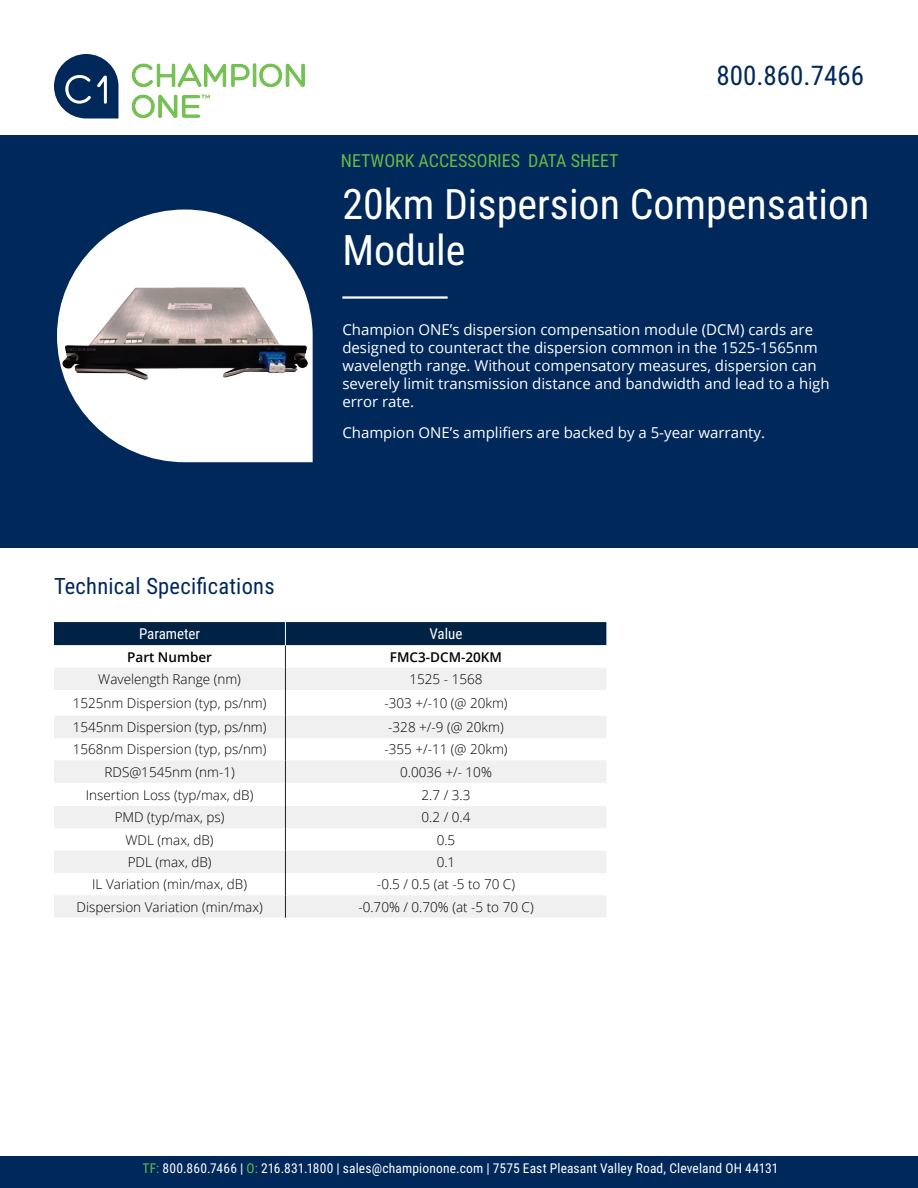
<style>
.page{position:relative;width:918px;height:1188px;background:#fff}
.page>*{position:absolute;margin:0;border:0;box-sizing:border-box;transform-origin:0 0}
.t1{font:42px/46.5px "Roboto Condensed";color:#fff}
.t2{font:27px "Roboto Condensed";color:#00285b}
.t3{font:22.5px "Roboto Condensed";letter-spacing:.01em;color:#00285b}
.t4{font:18px "Roboto Condensed";color:#65bc46}
.Intro_Challenge_Text{font:15px/18px "Open Sans";color:#fff}
.t5{font:15px "Roboto Condensed";color:#fff}
.t6{font:300 13.5px "Open Sans";color:#000}
.t7{font:13.5px "Roboto Condensed";letter-spacing:.01em;color:#fff}
.t8{font:600 13.5px "Open Sans";color:#000}
.s1{color:#65bc46}
</style>
<div class="page">
<svg style="left:132px;top:63px;width:173px;height:24px"></svg>
<svg style="left:132px;top:94px;width:78px;height:24px"></svg>
<svg style="left:54px;top:54px;width:65px;height:65px"></svg>
<div style="left:0;top:135px;width:918px;height:413px;background:#00285b"></div>
<hr style="left:342px;top:296px;width:106px;height:3px;background:#fff">
<div style="left:0;top:1157px;width:918px;height:31px;background:#00285b"></div>
<svg style="left:69px;top:210px;width:244px;height:252px;fill:#fff"></svg>
<svg style="left:54px;top:622px;width:552px;height:296px"></svg>
<img style="left:57px;top:282px;width:254px;height:108px">
<p class="t4" style="left:341px;top:148px;width:279px">NETWORK ACCESSORIES DATA SHEET</p>
<h2 class="t2" style="left:717px;top:56px;width:149px">800.860.7466</h2>
<p class="t1" style="left:342px;top:179px;width:529px">20km Dispersion Compensation<br>Module</p>
<p class="Intro_Challenge_Text" style="left:342px;top:320px;width:489px">Champion ONE’s dispersion compensation module (DCM) cards are designed to counteract the dispersion common in the 1525-1565nm wavelength range. Without compensatory measures, dispersion can severely limit transmission distance and bandwidth and lead to a high error rate.</p>
<p class="Intro_Challenge_Text" style="left:342px;top:423px;width:424px">Champion ONE’s amplifiers are backed by a 5-year warranty.</p>
<p class="t3" style="left:54px;top:570px;width:222px">Technical Specifications</p>
<p class="t5" style="left:139px;top:623px;width:63px">Parameter</p>
<p class="t5" style="left:430px;top:623px;width:34px">Value</p>
<p class="t8" style="left:127px;top:647px;width:86px">Part Number</p>
<p class="t8" style="left:390px;top:647px;width:114px">FMC3-DCM-20KM</p>
<p class="t6" style="left:98px;top:670px;width:144px">Wavelength Range (nm)</p>
<p class="t6" style="left:410px;top:670px;width:75px">1525 - 1568</p>
<p class="t6" style="left:73px;top:694px;width:195px">1525nm Dispersion (typ, ps/nm)</p>
<p class="t6" style="left:384px;top:694px;width:125px">-303 +/-10 (@ 20km)</p>
<p class="t6" style="left:73px;top:718px;width:195px">1545nm Dispersion (typ, ps/nm)</p>
<p class="t6" style="left:388px;top:718px;width:117px">-328 +/-9 (@ 20km)</p>
<p class="t6" style="left:73px;top:740px;width:195px">1568nm Dispersion (typ, ps/nm)</p>
<p class="t6" style="left:384px;top:740px;width:125px">-355 +/-11 (@ 20km)</p>
<p class="t6" style="left:104px;top:763px;width:132px">RDS@1545nm (nm-1)</p>
<p class="t6" style="left:400px;top:763px;width:93px">0.0036 +/- 10%</p>
<p class="t6" style="left:86px;top:785px;width:169px">Insertion Loss (typ/max, dB)</p>
<p class="t6" style="left:422px;top:785px;width:50px">2.7 / 3.3</p>
<p class="t6" style="left:115px;top:808px;width:111px">PMD (typ/max, ps)</p>
<p class="t6" style="left:422px;top:808px;width:50px">0.2 / 0.4</p>
<p class="t6" style="left:126px;top:831px;width:90px">WDL (max, dB)</p>
<p class="t6" style="left:437px;top:831px;width:20px">0.5</p>
<p class="t6" style="left:128px;top:853px;width:85px">PDL (max, dB)</p>
<p class="t6" style="left:437px;top:853px;width:20px">0.1</p>
<p class="t6" style="left:92px;top:875px;width:156px">IL Variation (min/max, dB)</p>
<p class="t6" style="left:377px;top:875px;width:140px">-0.5 / 0.5 (at -5 to 70 C)</p>
<p class="t6" style="left:76px;top:898px;width:188px">Dispersion Variation (min/max)</p>
<p class="t6" style="left:358px;top:898px;width:177px">-0.70% / 0.70% (at -5 to 70 C)</p>
<p class="t7" style="left:143px;top:1159px;width:637px"><span class="s1">TF:</span> 800.860.7466 | <span class="s1">O:</span> 216.831.1800 | sales@championone.com | 7575 East Pleasant Valley Road, Cleveland OH 44131</p>
</div>
